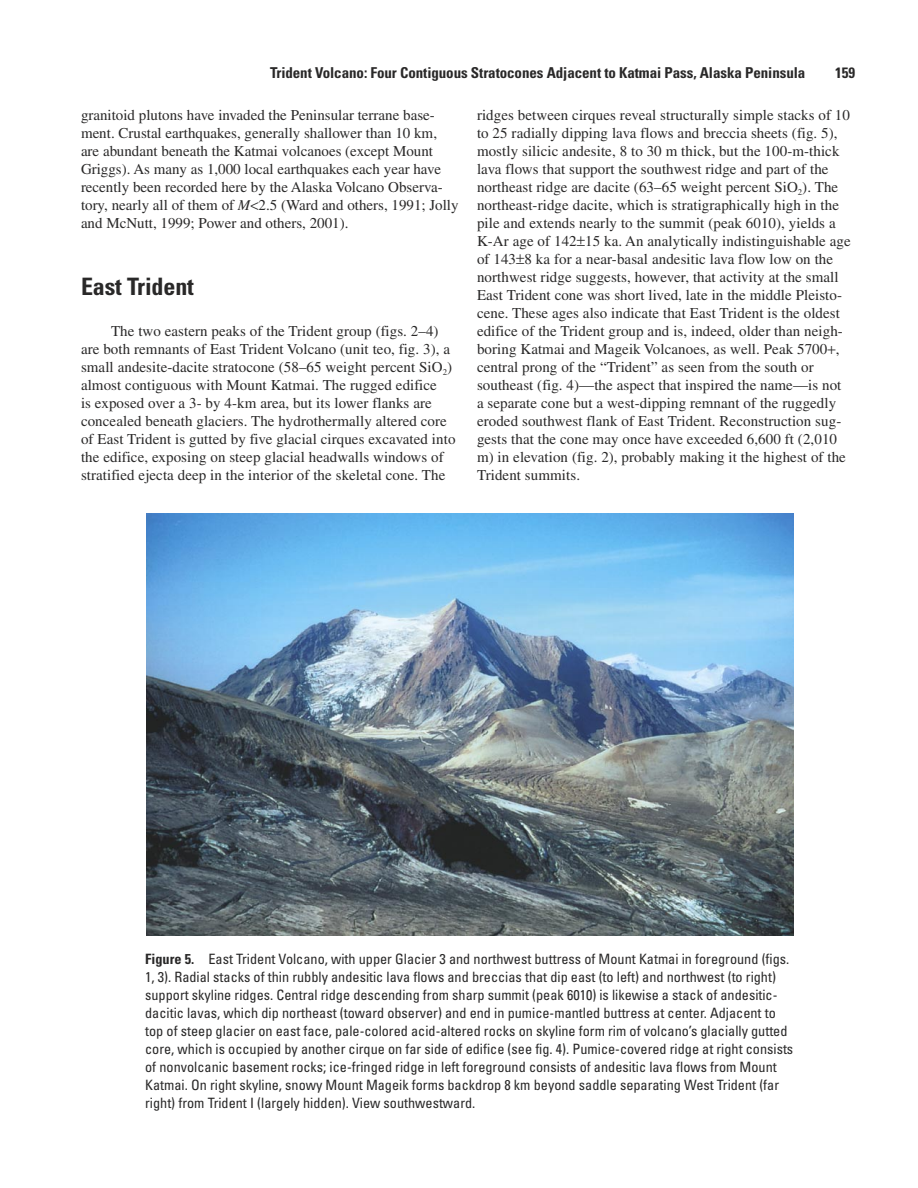
<style>
.page{position:relative;width:918px;height:1188px;background:#fff}
.page>*{position:absolute;margin:0;border:0;box-sizing:border-box;transform-origin:0 0}
.Heading_1{font:700 condensed 24px "Univers";letter-spacing:-.005em;color:#292828}
.Body_Text{font:15px/18px "Times";letter-spacing:.005em;color:#292828}
.t1{font:700 condensed 15px "Univers";letter-spacing:-.005em;color:#292828}
.FigureCaption{font:condensed 14.25px/18px "Univers";color:#292828}
.s1{font-style:italic}
.s2{font-weight:700}
</style>
<div class="page">
<img style="left:146px;top:513px;width:648px;height:422px">
<p class="t1" style="left:270px;top:63px;width:537px">Trident Volcano: Four Contiguous Stratocones Adjacent to Katmai Pass, Alaska Peninsula</p>
<p class="t1" style="left:835px;top:63px;width:21px">159</p>
<p class="Body_Text" style="left:81px;top:106px;width:379px">granitoid plutons have invaded the Peninsular terrane base&shy;ment. Crustal earthquakes, generally shallower than 10 km, are abundant beneath the Katmai volcanoes (except Mount Griggs). As many as 1,000 local earthquakes each year have recently been recorded here by the Alaska Volcano Observa&shy;tory, nearly all of them of <span class="s1">M</span> 2.5 (Ward and others, 1991; Jolly and McNutt, 1999; Power and others, 2001).</p>
<p class="Body_Text" style="left:477px;top:106px;width:375px">ridges between cirques reveal structurally simple stacks of 10 to 25 radially dipping lava flows and breccia sheets (fig. 5), mostly silicic andesite, 8 to 30 m thick, but the 100-m-thick lava flows that support the southwest ridge and part of the northeast ridge are dacite (63–65 weight percent SiO<sub>2</sub>). The northeast-ridge dacite, which is stratigraphically high in the pile and extends nearly to the summit (peak 6010), yields a K-Ar age of 142 15 ka. An analytically indistinguishable age of 143 8 ka for a near-basal andesitic lava flow low on the northwest ridge suggests, however, that activity at the small East Trident cone was short lived, late in the middle Pleisto&shy;cene. These ages also indicate that East Trident is the oldest edifice of the Trident group and is, indeed, older than neigh&shy;boring Katmai and Mageik Volcanoes, as well. Peak 5700 , central prong of the “Trident” as seen from the south or southeast (fig. 4)—the aspect that inspired the name—is not a separate cone but a west-dipping remnant of the ruggedly eroded southwest flank of East Trident. Reconstruction sug&shy;gests that the cone may once have exceeded 6,600 ft (2,010 m) in elevation (fig. 2), probably making it the highest of the Trident summits.</p>
<p class="Heading_1" style="left:81px;top:272px;width:114px">East Trident</p>
<p class="Body_Text" style="left:81px;top:322px;width:376px;text-indent:30px">The two eastern peaks of the Trident group (figs. 2–4) are both remnants of East Trident Volcano (unit teo, fig. 3), a small andesite-dacite stratocone (58–65 weight percent SiO<sub>2</sub>) almost contiguous with Mount Katmai. The rugged edifice<br>is exposed over a 3- by 4-km area, but its lower flanks are concealed beneath glaciers. The hydrothermally altered core of East Trident is gutted by five glacial cirques excavated into the edifice, exposing on steep glacial headwalls windows of stratified ejecta deep in the interior of the skeletal cone. The</p>
<p class="FigureCaption" style="left:145px;top:950px;width:650px"><span class="s2">Figure 5.</span> East Trident Volcano, with upper Glacier 3 and northwest buttress of Mount Katmai in foreground (figs.<br>1, 3). Radial stacks of thin rubbly andesitic lava flows and breccias that dip east (to left) and northwest (to right) support skyline ridges. Central ridge descending from sharp summit (peak 6010) is likewise a stack of andesitic&shy;dacitic lavas, which dip northeast (toward observer) and end in pumice-mantled buttress at center. Adjacent to top of steep glacier on east face, pale-colored acid-altered rocks on skyline form rim of volcano’s glacially gutted core, which is occupied by another cirque on far side of edifice (see fig. 4). Pumice-covered ridge at right consists of nonvolcanic basement rocks; ice-fringed ridge in left foreground consists of andesitic lava flows from Mount Katmai. On right skyline, snowy Mount Mageik forms backdrop 8 km beyond saddle separating West Trident (far right) from Trident I (largely hidden). View southwestward.</p>
</div>
